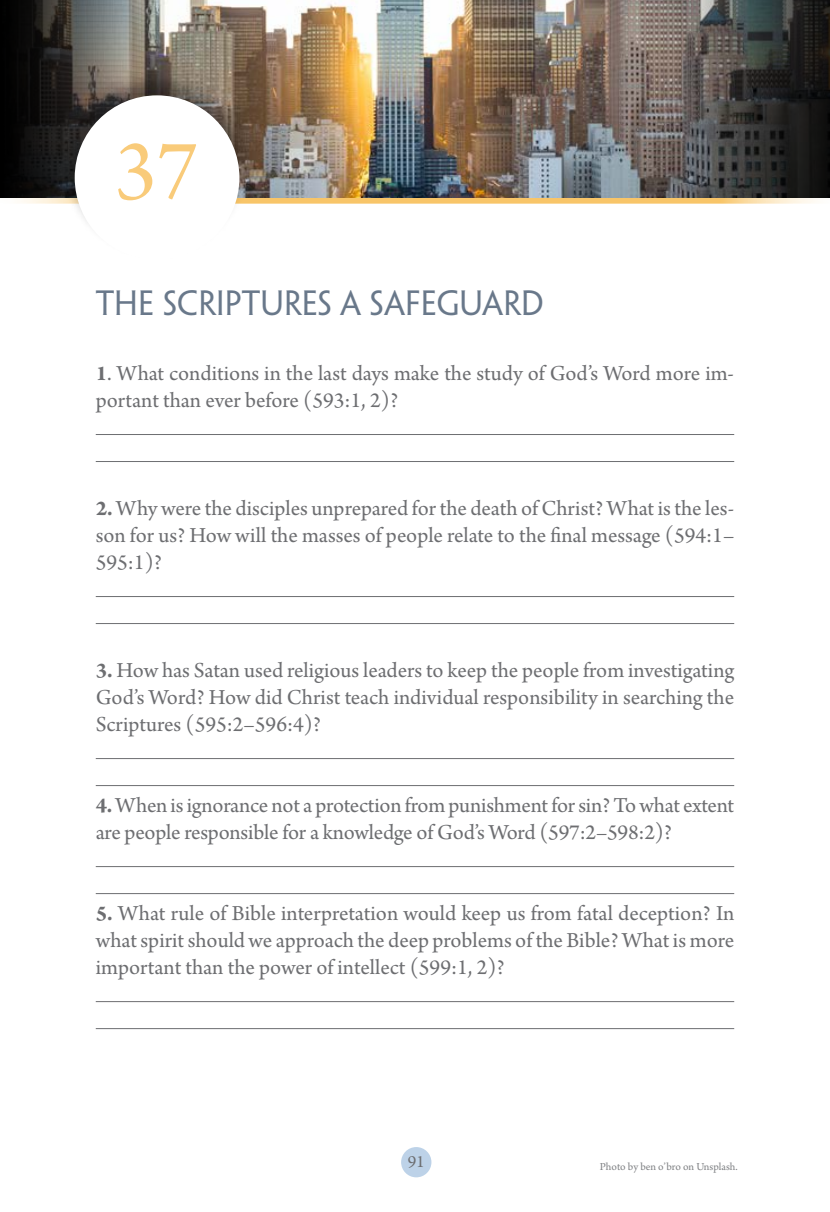
<style>
.page{position:relative;width:830px;height:1212px;background:#fff}
.page>*{position:absolute;margin:0;border:0;box-sizing:border-box;transform-origin:0 0}
.t1{font:87.75px "Arno Pro";color:#f9cb7a}
.t2{font:31.5px "Penumbra Flare Std";color:#69788a}
.t3{font:22.5px/27px "Arno Pro";letter-spacing:-.005em;color:#6d6e71;text-align:justify}
.t4{font:18px "Arno Pro";color:#6d6e71}
.t5{font:11.25px "Arno Pro";letter-spacing:-.005em;color:#808285}
.s1{font-weight:700}
</style>
<div class="page">
<div style="left:401px;top:1147px;width:30px;height:30px;background:#bdd2e8;border-radius:50%"></div>
<svg style="left:21px;top:198px;width:795px;height:6px;background:#f9cf85"></svg>
<img style="left:158px;top:0;width:513px;height:198px">
<svg style="left:0;top:0;width:158px;height:198px;background:#333330"></svg>
<svg style="left:671px;top:0;width:158px;height:198px;background:#3d3c3b"></svg>
<div style="left:60px;top:70px;width:190px;height:190px;background:#000;opacity:.32"></div>
<div style="left:75px;top:95px;width:164px;height:165px;background:#fff;border-radius:50%"></div>
<hr style="left:96px;top:434px;width:637px;height:1px;background:#6d6e71">
<hr style="left:96px;top:461px;width:637px;height:1px;background:#6d6e71">
<hr style="left:96px;top:596px;width:637px;height:1px;background:#6d6e71">
<hr style="left:96px;top:623px;width:637px;height:1px;background:#6d6e71">
<hr style="left:96px;top:758px;width:637px;height:1px;background:#6d6e71">
<hr style="left:96px;top:785px;width:637px;height:1px;background:#6d6e71">
<hr style="left:96px;top:866px;width:637px;height:1px;background:#6d6e71">
<hr style="left:96px;top:893px;width:637px;height:1px;background:#6d6e71">
<hr style="left:96px;top:1001px;width:637px;height:1px;background:#6d6e71">
<hr style="left:96px;top:1028px;width:637px;height:1px;background:#6d6e71">
<h1 class="t1" style="left:115px;top:120px;width:85px">37</h1>
<h2 class="t2" style="left:96px;top:284px;width:449px">THE SCRIPTURES A SAFEGUARD</h2>
<p class="t3" style="left:96px;top:361px;width:639px"><span class="s1">1</span>. What conditions in the last days make the study of God’s Word more im&shy;portant than ever before (593:1, 2)?</p>
<p class="t3" style="left:96px;top:496px;width:639px"><span class="s1">2.</span> Why were the disciples unprepared for the death of Christ? What is the les&shy;son for us? How will the masses of people relate to the final message (594:1– 595:1)?</p>
<p class="t3" style="left:96px;top:658px;width:639px"><span class="s1">3.</span> How has Satan used religious leaders to keep the people from investigating God’s Word? How did Christ teach individual responsibility in searching the Scriptures (595:2–596:4)?</p>
<p class="t3" style="left:96px;top:793px;width:639px"><span class="s1">4.</span> When is ignorance not a protection from punishment for sin? To what extent are people responsible for a knowledge of God’s Word (597:2–598:2)?</p>
<p class="t3" style="left:96px;top:901px;width:639px"><span class="s1">5.</span> What rule of Bible interpretation would keep us from fatal deception? In what spirit should we approach the deep problems of the Bible? What is more important than the power of intellect (599:1, 2)?</p>
<p class="t4" style="left:407px;top:1151px;width:18px">91</p>
<p class="t5" style="left:599px;top:1160px;width:139px">Photo by ben o’bro on Unsplash.</p>
</div>
